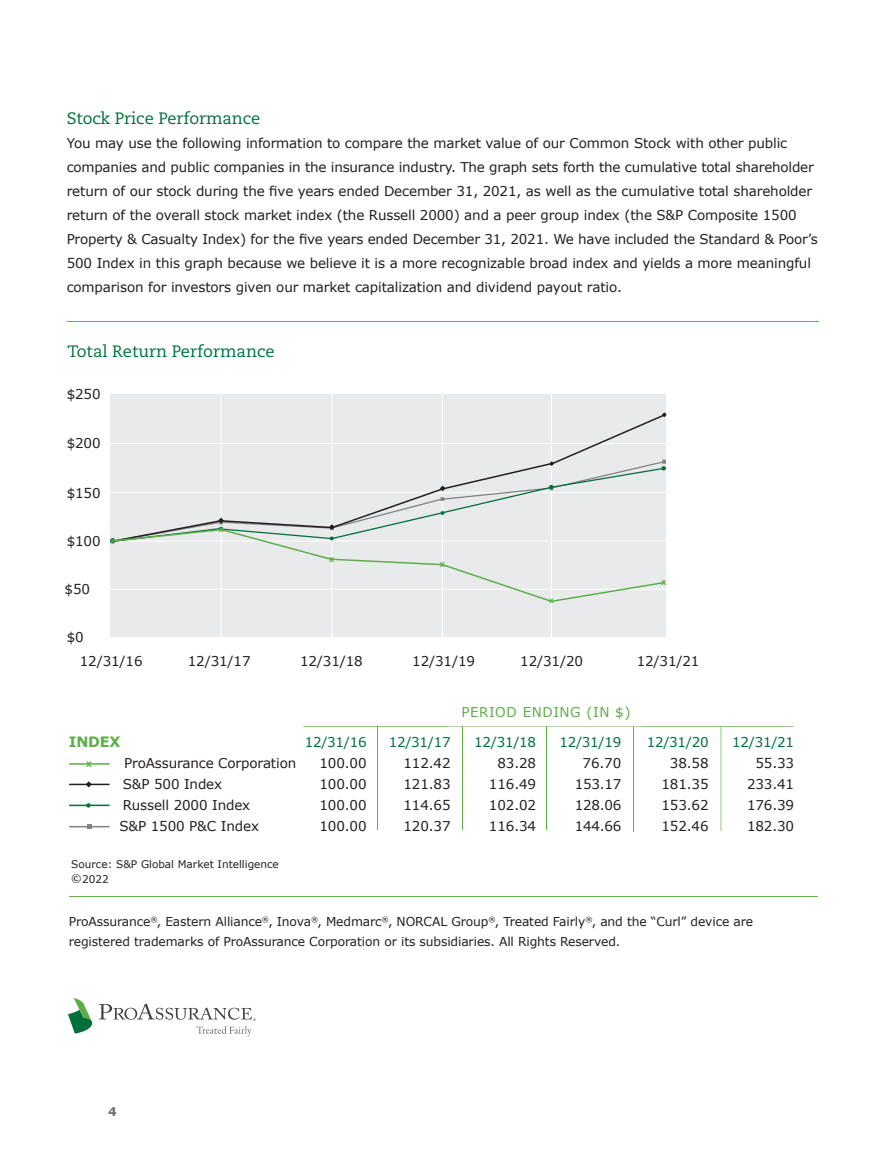
<style>
.page{position:relative;width:891px;height:1161px;background:#fff}
.page>*{position:absolute;margin:0;border:0;box-sizing:border-box;transform-origin:0 0}
.t1{font:16.5px "Caecilia LT Pro 55 Roman";letter-spacing:-.005em;color:#006f3c}
.t2{font:700 14.25px "Verdana";letter-spacing:-.01em;color:#5caf48}
.t3{font:13.5px/21px "Verdana";letter-spacing:-.01em;color:#231f20;text-align:justify}
.t4{font:13.5px "Verdana";letter-spacing:-.02em;color:#006f3c}
.t5{font:13.5px "Verdana";letter-spacing:.04em;color:#5caf48}
.t6{font:12.3px/19.5px "Verdana";letter-spacing:-.01em;color:#231f20}
.t7{font:700 12px "Verdana";color:#6c6d70}
.t8{font:10.5px/15px "Verdana";color:#231f20}
.t9{font:700 7.5px "Verdana";color:#5caf48}
.t10{font:700 6.6px "Verdana";color:#5caf48}
.t11{font:700 6px "Verdana";color:#5caf48}
.t12{font:700 5.25px "Verdana";color:#5caf48}
.t13{font:3.3px "Arial";color:#3f3f40}
</style>
<div class="page">
<div style="left:110px;top:394px;width:556px;height:243px;background:#e9eaeb"></div>
<hr style="left:68px;top:321px;width:751px;height:1px;background:#61b04a">
<hr style="left:377px;top:727px;width:1px;height:103px;background:#61b04a">
<hr style="left:463px;top:727px;width:1px;height:103px;background:#61b04a">
<hr style="left:547px;top:727px;width:1px;height:103px;background:#61b04a">
<hr style="left:634px;top:727px;width:1px;height:104px;background:#61b04a">
<hr style="left:721px;top:727px;width:1px;height:104px;background:#61b04a">
<hr style="left:220px;top:395px;width:2px;height:245px;background:#fff">
<hr style="left:331px;top:395px;width:1px;height:245px;background:#fff">
<hr style="left:442px;top:394px;width:1px;height:244px;background:#fff">
<hr style="left:551px;top:395px;width:1px;height:243px;background:#fff">
<hr style="left:69px;top:826px;width:41px;height:1px;background:#808285">
<svg style="left:87px;top:824px;width:4px;height:5px"></svg>
<hr style="left:69px;top:784px;width:41px;height:1px;background:#231f20">
<svg style="left:85px;top:781px;width:8px;height:7px"></svg>
<hr style="left:69px;top:805px;width:41px;height:1px;background:#006f3c">
<svg style="left:86px;top:803px;width:5px;height:5px"></svg>
<hr style="left:69px;top:763px;width:41px;height:2px;background:#5caf48">
<hr style="left:69px;top:896px;width:749px;height:1px;background:#61b04a">
<svg style="left:68px;top:998px;width:184px;height:39px"></svg>
<svg style="left:303px;top:726px;width:491px;height:1px"></svg>
<svg style="left:110px;top:411px;width:557px;height:192px"></svg>
<p class="t1" style="left:67px;top:107px;width:195px">Stock Price Performance</p>
<p class="t3" style="left:67px;top:131px;width:753px;line-height:24px;text-align:left">You may use the following information to compare the market value of our Common Stock with other public companies and public companies in the insurance industry. The graph sets forth the cumulative total shareholder return of our stock during the five years ended December 31, 2021, as well as the cumulative total shareholder return of the overall stock market index (the Russell 2000) and a peer group index (the S&amp;P Composite 1500<br>Property &amp; Casualty Index) for the five years ended December 31, 2021. We have included the Standard &amp; Poor’s 500 Index in this graph because we believe it is a more recognizable broad index and yields a more meaningful comparison for investors given our market capitalization and dividend payout ratio.</p>
<p class="t1" style="left:68px;top:340px;width:209px">Total Return Performance</p>
<p class="t3" style="left:67px;top:384px;width:35px">$250</p>
<p class="t3" style="left:67px;top:433px;width:35px">$200</p>
<p class="t3" style="left:67px;top:483px;width:35px">$150</p>
<p class="t3" style="left:67px;top:531px;width:35px">$100</p>
<p class="t12" style="left:110px;top:538px;width:5px">X</p>
<p class="t3" style="left:65px;top:578px;width:27px">$50</p>
<p class="t3" style="left:67px;top:627px;width:19px">$0</p>
<p class="t10" style="left:219px;top:525px;width:7px">X</p>
<p class="t10" style="left:329px;top:555px;width:7px">X</p>
<p class="t10" style="left:440px;top:561px;width:7px">X</p>
<p class="t11" style="left:549px;top:597px;width:6px">X</p>
<p class="t10" style="left:662px;top:578px;width:7px">X</p>
<p class="t3" style="left:80px;top:651px;width:64px">12/31/16</p>
<p class="t3" style="left:188px;top:651px;width:64px">12/31/17</p>
<p class="t3" style="left:300px;top:651px;width:64px">12/31/18</p>
<p class="t3" style="left:412px;top:651px;width:64px">12/31/19</p>
<p class="t3" style="left:520px;top:651px;width:64px">12/31/20</p>
<p class="t3" style="left:637px;top:651px;width:64px">12/31/21</p>
<p class="t2" style="left:69px;top:732px;width:53px">INDEX</p>
<p class="t9" style="left:86px;top:759px;width:7px">X</p>
<p class="t3" style="left:119px;top:752px;width:178px;text-align:left;text-indent:5px">ProAssurance Corporation<br>S&amp;P 500 Index<br>Russell 2000 Index<br>S&amp;P 1500 P&amp;C Index</p>
<p class="t8" style="left:71px;top:856px;width:209px">Source: S&amp;P Global Market Intelligence ©2022</p>
<p class="t4" style="left:305px;top:733px;width:63px">12/31/16</p>
<p class="t3" style="left:319px;top:753px;width:49px">100.00<br>100.00<br>100.00<br>100.00</p>
<p class="t4" style="left:389px;top:733px;width:63px">12/31/17</p>
<p class="t3" style="left:404px;top:753px;width:49px">112.42<br>121.83<br>114.65<br>120.37</p>
<p class="t5" style="left:461px;top:703px;width:171px">PERIOD ENDING (IN $)</p>
<p class="t4" style="left:474px;top:733px;width:63px">12/31/18</p>
<p class="t3" style="left:489px;top:753px;width:49px;text-indent:8px">83.28<br>116.49<br>102.02<br>116.34</p>
<p class="t4" style="left:559px;top:734px;width:63px">12/31/19</p>
<p class="t3" style="left:575px;top:753px;width:48px;text-align:center">76.70<br>153.17<br>128.06<br>144.66</p>
<p class="t4" style="left:647px;top:733px;width:63px">12/31/20</p>
<p class="t3" style="left:662px;top:753px;width:49px;text-indent:8px">38.58<br>181.35<br>153.62<br>152.46</p>
<p class="t4" style="left:732px;top:733px;width:63px">12/31/21</p>
<p class="t3" style="left:747px;top:752px;width:49px;text-indent:8px">55.33<br>233.41<br>176.39<br>182.30</p>
<p class="t6" style="left:69px;top:912px;width:686px">ProAssurance<sup>®</sup>, Eastern Alliance<sup>®</sup>, Inova<sup>®</sup>, Medmarc<sup>®</sup>, NORCAL Group<sup>®</sup>, Treated Fairly<sup>®</sup>, and the “Curl” device are registered trademarks of ProAssurance Corporation or its subsidiaries. All Rights Reserved.</p>
<p class="t7" style="left:108px;top:1104px;width:10px">4</p>
<p class="t13" style="left:253px;top:1017px;width:4px">®</p>
</div>
